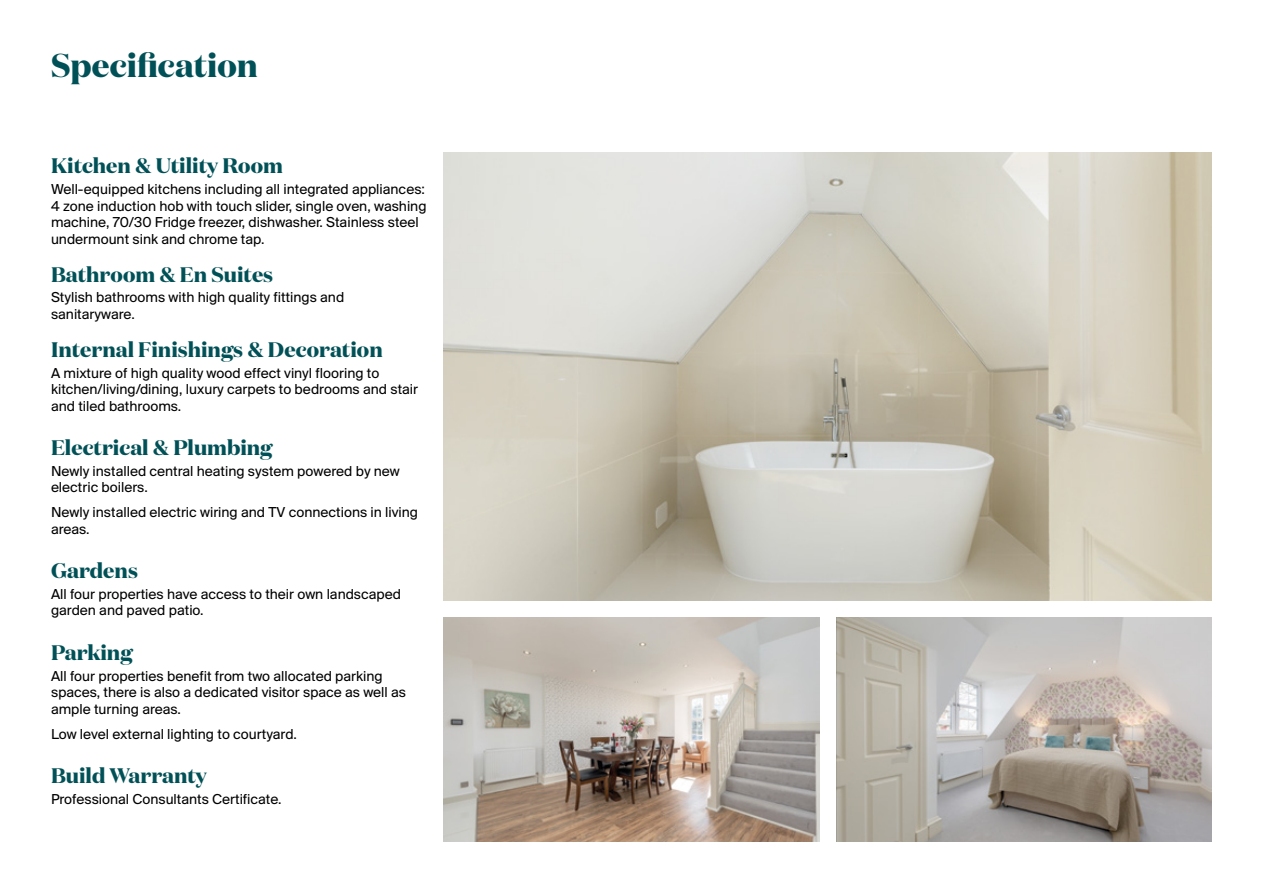
<style>
.page{position:relative;width:1263px;height:893px;background:#fff}
.page>*{position:absolute;margin:0;border:0;box-sizing:border-box;transform-origin:0 0}
.t1{font:700 33px "Domaine Disp";color:#005157}
.t2{font:700 21px "Domaine Disp";color:#005157}
.t3{font:15px/16.5px "Suisse BP Intl";color:#000}
</style>
<div class="page">
<img style="left:444px;top:152px;width:768px;height:449px">
<img style="left:444px;top:618px;width:375px;height:224px">
<img style="left:836px;top:618px;width:376px;height:224px">
<h1 class="t1" style="left:51px;top:44px;width:208px">Specification</h1>
<h2 class="t2" style="left:51px;top:152px;width:233px">Kitchen &amp; Utility Room</h2>
<p class="t3" style="left:51px;top:181px;width:377px">Well-equipped kitchens including all integrated appliances:<br>4 zone induction hob with touch slider, single oven, washing machine, 70/30 Fridge freezer, dishwasher. Stainless steel undermount sink and chrome tap.</p>
<h2 class="t2" style="left:51px;top:260px;width:224px">Bathroom &amp; En Suites</h2>
<p class="t3" style="left:51px;top:289px;width:295px">Stylish bathrooms with high quality fittings and sanitaryware.</p>
<h2 class="t2" style="left:51px;top:336px;width:333px">Internal Finishings &amp; Decoration</h2>
<p class="t3" style="left:51px;top:364px;width:369px">A mixture of high quality wood effect vinyl flooring to kitchen/living/dining, luxury carpets to bedrooms and stair and tiled bathrooms.</p>
<h2 class="t2" style="left:51px;top:434px;width:223px">Electrical &amp; Plumbing</h2>
<p class="t3" style="left:51px;top:462px;width:350px">Newly installed central heating system powered by new electric boilers.</p>
<p class="t3" style="left:51px;top:504px;width:369px">Newly installed electric wiring and TV connections in living areas.</p>
<h2 class="t2" style="left:51px;top:557px;width:88px">Gardens</h2>
<p class="t3" style="left:51px;top:585px;width:352px">All four properties have access to their own landscaped garden and paved patio.</p>
<h2 class="t2" style="left:51px;top:639px;width:83px">Parking</h2>
<p class="t3" style="left:51px;top:667px;width:356px">All four properties benefit from two allocated parking spaces, there is also a dedicated visitor space as well as ample turning areas.</p>
<p class="t3" style="left:51px;top:725px;width:247px">Low level external lighting to courtyard.</p>
<h2 class="t2" style="left:51px;top:762px;width:157px">Build Warranty</h2>
<p class="t3" style="left:51px;top:790px;width:232px">Professional Consultants Certificate.</p>
</div>
